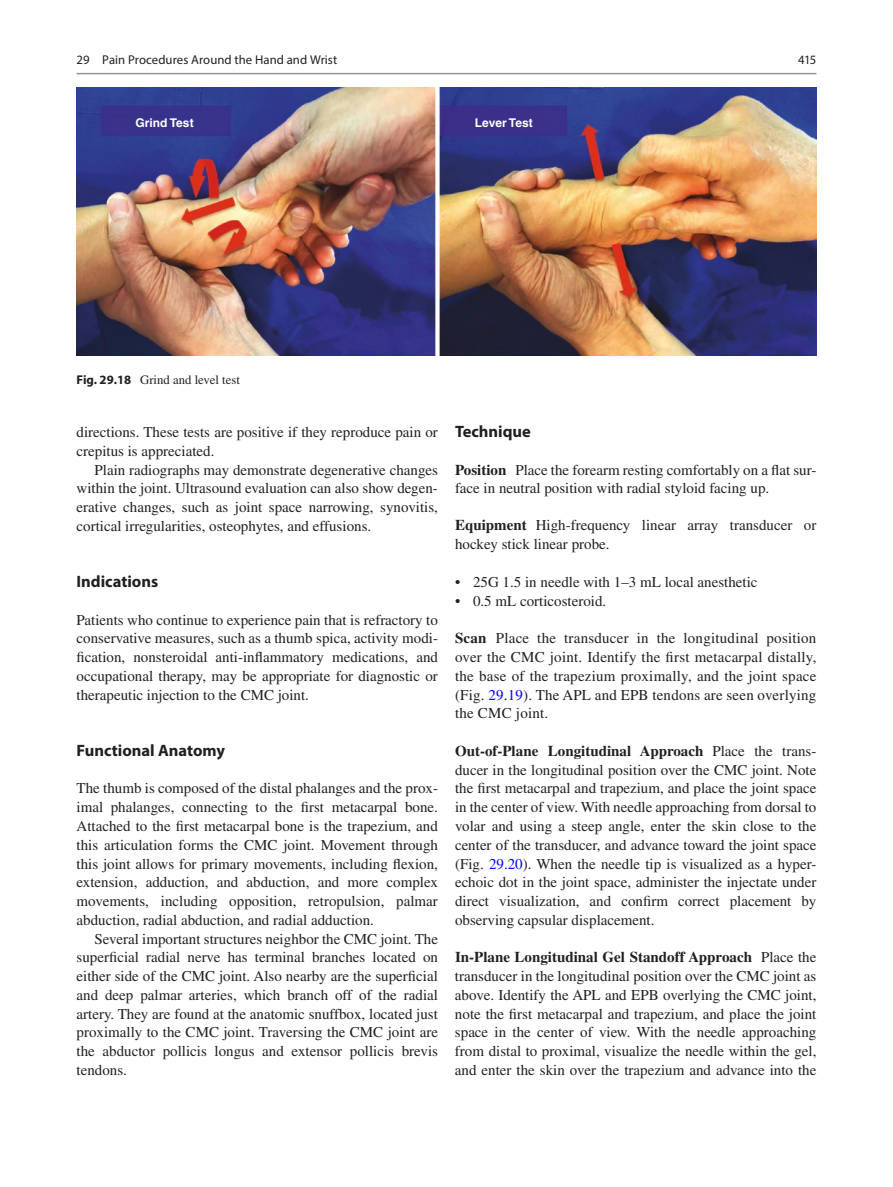
<style>
.page{position:relative;width:893px;height:1187px;background:#fff}
.page>*{position:absolute;margin:0;border:0;box-sizing:border-box;transform-origin:0 0}
.t1{font:700 16.5px "Myriad Pro";color:#231f20}
.t2{font:15px/18.8px "Times LT Std";color:#231f20;text-align:justify}
.t3{font:12.75px "Myriad Pro Regular 3";letter-spacing:.005em;color:#231f20}
.t4{font:12.75px "Times LT Std";color:#231f20}
.t5{font:12.75px "Myriad Pro";color:#231f20}
.t6{font:12px "Helvetica Bold 4";color:#fff}
.s1{font-family:"Myriad Pro";font-weight:700}
.s2{font-weight:700}
.s3{color:#00f}
</style>
<div class="page">
<img style="left:77px;top:88px;width:739px;height:267px">
<hr style="left:77px;top:73px;width:739px;height:1px;background:#939598">
<p class="t3" style="left:77px;top:52px;width:262px">29 Pain Procedures Around the Hand and Wrist</p>
<p class="t6" style="left:136px;top:115px;width:60px">Grind Test</p>
<p class="t6" style="left:475px;top:116px;width:59px">Lever Test</p>
<p class="t4" style="left:77px;top:372px;width:165px"><span class="s1">Fig. 29.18</span> Grind and level test</p>
<p class="t5" style="left:798px;top:52px;width:20px">415</p>
<p class="t2" style="left:77px;top:422px;width:363px">directions. These tests are positive if they reproduce pain or crepitus is appreciated.</p>
<p class="t2" style="left:77px;top:460px;width:363px;text-indent:18px">Plain radiographs may demonstrate degenerative changes within the joint. Ultrasound evaluation can also show degen&shy;erative changes, such as joint space narrowing, synovitis, cortical irregularities, osteophytes, and effusions.</p>
<p class="t1" style="left:77px;top:570px;width:83px">Indications</p>
<p class="t2" style="left:77px;top:610px;width:363px">Patients who continue to experience pain that is refractory to conservative measures, such as a thumb spica, activity modi&shy;fication, nonsteroidal anti-inflammatory medications, and occupational therapy, may be appropriate for diagnostic or therapeutic injection to the CMC joint.</p>
<p class="t1" style="left:77px;top:739px;width:150px">Functional Anatomy</p>
<p class="t2" style="left:77px;top:779px;width:363px">The thumb is composed of the distal phalanges and the prox&shy;imal phalanges, connecting to the first metacarpal bone.<br>Attached to the first metacarpal bone is the trapezium, and this articulation forms the CMC joint. Movement through this joint allows for primary movements, including flexion, extension, adduction, and abduction, and more complex movements, including opposition, retropulsion, palmar abduction, radial abduction, and radial adduction.</p>
<p class="t2" style="left:77px;top:929px;width:363px;text-indent:18px">Several important structures neighbor the CMC joint. The superficial radial nerve has terminal branches located on either side of the CMC joint. Also nearby are the superficial and deep palmar arteries, which branch off of the radial artery. They are found at the anatomic snuffbox, located just proximally to the CMC joint. Traversing the CMC joint are the abductor pollicis longus and extensor pollicis brevis tendons.</p>
<p class="t1" style="left:455px;top:420px;width:77px">Technique</p>
<p class="t2" style="left:455px;top:460px;width:363px"><span class="s2">Position</span> Place the forearm resting comfortably on a flat sur&shy;face in neutral position with radial styloid facing up.</p>
<p class="t2" style="left:455px;top:515px;width:363px"><span class="s2">Equipment</span> High-frequency linear array transducer or hockey stick linear probe.</p>
<p class="t2" style="left:455px;top:572px;width:304px">• 25G 1.5 in needle with 1–3 mL local anesthetic</p>
<p class="t2" style="left:455px;top:591px;width:153px">• 0.5 mL corticosteroid.</p>
<p class="t2" style="left:455px;top:629px;width:363px"><span class="s2">Scan</span> Place the transducer in the longitudinal position over the CMC joint. Identify the first metacarpal distally, the base of the trapezium proximally, and the joint space (Fig. <span class="s3">29.19</span>). The APL and EPB tendons are seen overlying the CMC joint.</p>
<p class="t2" style="left:455px;top:741px;width:363px"><span class="s2">Out-of-Plane Longitudinal Approach</span> Place the trans&shy;ducer in the longitudinal position over the CMC joint. Note the first metacarpal and trapezium, and place the joint space in the center of view. With needle approaching from dorsal to volar and using a steep angle, enter the skin close to the center of the transducer, and advance toward the joint space (Fig. <span class="s3">29.20</span>). When the needle tip is visualized as a hyper&shy;echoic dot in the joint space, administer the injectate under direct visualization, and confirm correct placement by observing capsular displacement.</p>
<p class="t2" style="left:455px;top:947px;width:363px"><span class="s2">In-Plane Longitudinal Gel Standoff Approach</span> Place the transducer in the longitudinal position over the CMC joint as above. Identify the APL and EPB overlying the CMC joint, note the first metacarpal and trapezium, and place the joint space in the center of view. With the needle approaching from distal to proximal, visualize the needle within the gel, and enter the skin over the trapezium and advance into the</p>
</div>
